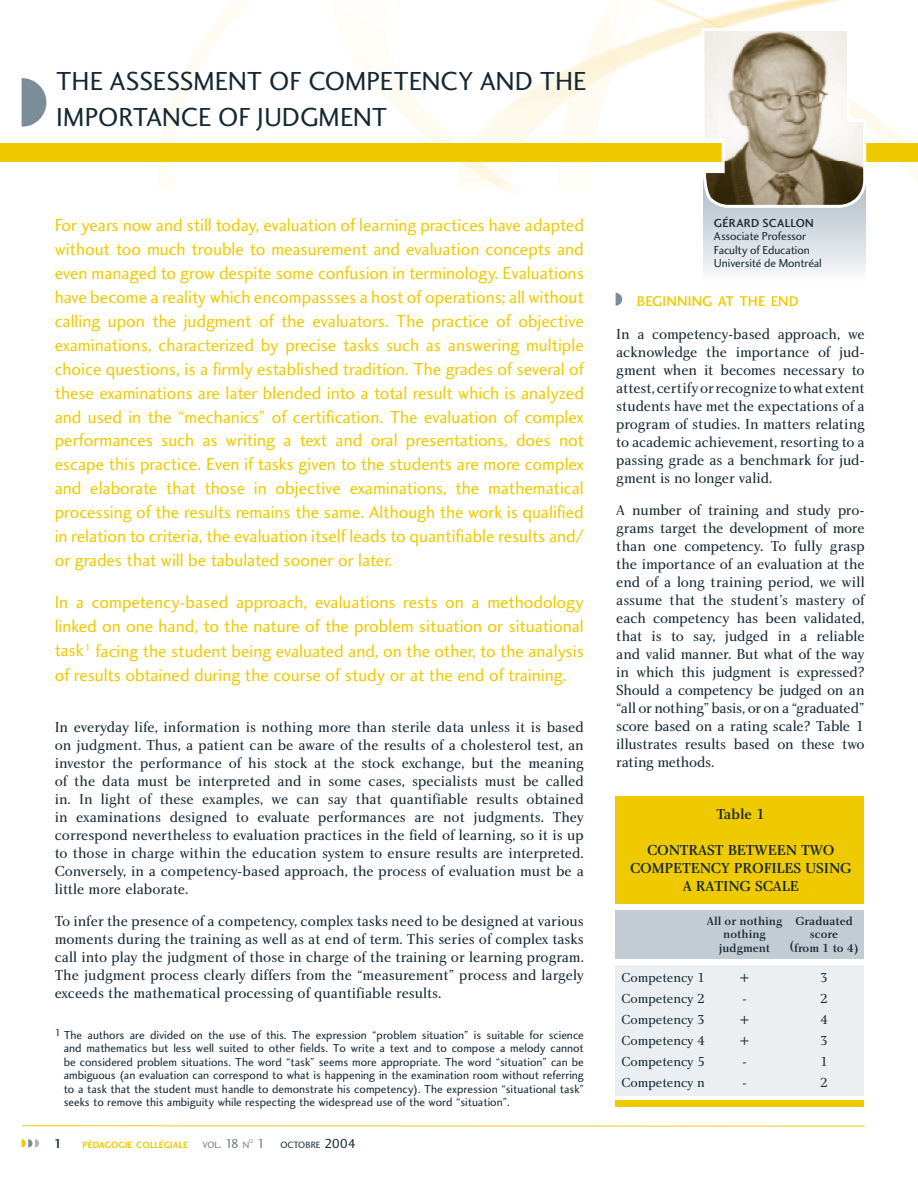
<style>
.page{position:relative;width:918px;height:1188px;background:#fff}
.page>*{position:absolute;margin:0;border:0;box-sizing:border-box;transform-origin:0 0}
.t1{font:27px/36px "Charlotte Sans Book Plain";color:#142733}
.t2{font:18px/24px "Charlotte Sans Book Plain";color:#f0ca00;text-align:justify}
.t3{font:15px/18px "Charlotte Book Plain";color:#142733;text-align:justify}
.t4{font:15px/18px "Charlotte Medium Plain";letter-spacing:-.01em;color:#142733;text-align:center}
.t5{font:14.7px "Charlotte Sans Medium Plain";letter-spacing:.005em;color:#f0ca00}
.t6{font:13.5px "Charlotte Book Plain";color:#142733}
.t7{font:13.5px "Charlotte Sans Medium Plain";color:#142733}
.t8{font:12px/13.5px "Charlotte Sans Book Plain";letter-spacing:-.005em;color:#142733;text-align:justify}
.t9{font:12px/13.5px "Charlotte Medium Plain";color:#142733}
.t10{font:12px "Charlotte Sans Medium Plain";letter-spacing:.02em;color:#142733}
.t11{font:9.45px "Charlotte Sans Bold Plain";color:#f0ca00}
.t12{font:9.45px "Charlotte Sans Book Plain";color:#142733}
.t13{font:9.45px "Charlotte Sans Book Plain";color:#687a88}
.t14{font:5.55px "Charlotte Sans Book Plain";color:#687a88}
.s1{font-size:13.5px}
.s2{font-size:13.5px;color:#687a88}
</style>
<div class="page">
<img style="left:0;top:0;width:918px;height:194px">
<div style="left:0;top:144px;width:918px;height:18px;background:#f0ca00"></div>
<hr style="left:22px;top:1125px;width:843px;height:2px;background:#f0ca00">
<svg style="left:22px;top:78px;width:24px;height:49px"></svg>
<svg style="left:22px;top:1139px;width:17px;height:9px"></svg>
<svg style="left:703px;top:209px;width:162px;height:66px;background:#dae1e6"></svg>
<svg style="left:700px;top:26px;width:168px;height:183px"></svg>
<svg style="left:616px;top:293px;width:6px;height:13px"></svg>
<div style="left:616px;top:965px;width:248px;height:131px;background:#ebeff2"></div>
<div style="left:616px;top:910px;width:248px;height:49px;background:#c2ccd4"></div>
<div style="left:616px;top:796px;width:248px;height:108px;background:#f0ca00"></div>
<div style="left:616px;top:1101px;width:248px;height:6px;background:#f0ca00"></div>
<h1 class="t1" style="left:56px;top:66px;width:532px">THE ASSESSMENT OF COMPETENCY AND THE<br>IMPORTANCE OF JUDGMENT</h1>
<p class="t2" style="left:55px;top:214px;width:531px">For years now and still today, evaluation of learning practices have adapted without too much trouble to measurement and evaluation concepts and even managed to grow despite some confusion in terminology. Evaluations have become a reality which encompassses a host of operations; all without calling upon the judgment of the evaluators. The practice of objective examinations, characterized by precise tasks such as answering multiple choice questions, is a firmly established tradition. The grades of several of these examinations are later blended into a total result which is analyzed and used in the “mechanics” of certification. The evaluation of complex performances such as writing a text and oral presentations, does not escape this practice. Even if tasks given to the students are more complex and elaborate that those in objective examinations, the mathematical processing of the results remains the same. Although the work is qualified in relation to criteria, the evaluation itself leads to quantifiable results and/ or grades that will be tabulated sooner or later.</p>
<p class="t2" style="left:55px;top:592px;width:531px">In a competency-based approach, evaluations rests on a methodology linked on one hand, to the nature of the problem situation or situational task <sup>1</sup> facing the student being evaluated and, on the other, to the analysis of results obtained during the course of study or at the end of training.</p>
<p class="t3" style="left:55px;top:720px;width:531px">In everyday life, information is nothing more than sterile data unless it is based on judgment. Thus, a patient can be aware of the results of a cholesterol test, an investor the performance of his stock at the stock exchange, but the meaning of the data must be interpreted and in some cases, specialists must be called in. In light of these examples, we can say that quantifiable results obtained in examinations designed to evaluate performances are not judgments. They correspond nevertheless to evaluation practices in the field of learning, so it is up to those in charge within the education system to ensure results are interpreted.<br>Conversely, in a competency-based approach, the process of evaluation must be a little more elaborate.</p>
<p class="t3" style="left:55px;top:913px;width:531px">To infer the presence of a competency, complex tasks need to be designed at various moments during the training as well as at end of term. This series of complex tasks call into play the judgment of those in charge of the training or learning program.<br>The judgment process clearly differs from the “measurement” process and largely exceeds the mathematical processing of quantifiable results.</p>
<p class="t8" style="left:64px;top:1029px;width:522px;text-indent:-9px"><sup>1</sup> The authors are divided on the use of this. The expression “problem situation” is suitable for science and mathematics but less well suited to other fields. To write a text and to compose a melody cannot be considered problem situations. The word “task” seems more appropriate. The word “situation” can be ambiguous (an evaluation can correspond to what is happening in the examination room without referring to a task that the student must handle to demonstrate his competency). The expression “situational task” seeks to remove this ambiguity while respecting the widespread use of the word “situation”.</p>
<p class="t7" style="left:54px;top:1138px;width:10px">1</p>
<p class="t11" style="left:82px;top:1141px;width:107px">PÉDAGOGIE COLLÉGIALE</p>
<p class="t13" style="left:202px;top:1141px;width:48px">VOL<span class="s1">. 18</span> N</p>
<p class="t14" style="left:249px;top:1139px;width:6px">O</p>
<p class="t12" style="left:257px;top:1141px;width:100px"><span class="s2">1</span> OCTOBRE <span class="s1">2004</span></p>
<p class="t10" style="left:714px;top:218px;width:101px">GÉRARD SCALLON</p>
<p class="t8" style="left:714px;top:230px;width:109px;text-align:left">Associate Professor<br>Faculty of Education<br>Université de Montréal</p>
<p class="t5" style="left:637px;top:295px;width:164px">BEGINNING AT THE END</p>
<p class="t3" style="left:616px;top:327px;width:250px">In a competency-based approach, we acknowledge the importance of jud&shy;gment when it becomes necessary to attest, certify or recognize to what extent students have met the expectations of a program of studies. In matters relating to academic achievement, resorting to a passing grade as a benchmark for jud&shy;gment is no longer valid.</p>
<p class="t3" style="left:616px;top:502px;width:250px">A number of training and study pro&shy;grams target the development of more than one competency. To fully grasp the importance of an evaluation at the end of a long training period, we will assume that the student’s mastery of each competency has been validated, that is to say, judged in a reliable and valid manner. But what of the way in which this judgment is expressed?<br>Should a competency be judged on an “all or nothing” basis, or on a “graduated” score based on a rating scale? Table 1 illustrates results based on these two rating methods.</p>
<p class="t4" style="left:716px;top:807px;width:50px">Table 1</p>
<p class="t4" style="left:630px;top:843px;width:223px">CONTRAST BETWEEN TWO<br>COMPETENCY PROFILES USING<br>A RATING SCALE</p>
<p class="t9" style="left:723px;top:915px;width:131px;text-indent:-16px">All or nothing Graduated nothing</p>
<p class="t9" style="left:810px;top:929px;width:30px">score</p>
<p class="t9" style="left:719px;top:942px;width:53px">judgment</p>
<p class="t9" style="left:790px;top:942px;width:70px"><sup>(</sup>from 1 to 4)</p>
<p class="t6" style="left:622px;top:972px;width:85px">Competency 1</p>
<p class="t6" style="left:741px;top:972px;width:10px">+</p>
<p class="t6" style="left:820px;top:972px;width:10px">3</p>
<p class="t6" style="left:622px;top:993px;width:85px">Competency 2</p>
<p class="t6" style="left:742px;top:993px;width:6px">-</p>
<p class="t6" style="left:820px;top:993px;width:10px">2</p>
<p class="t6" style="left:622px;top:1014px;width:85px">Competency 3</p>
<p class="t6" style="left:741px;top:1014px;width:10px">+</p>
<p class="t6" style="left:820px;top:1014px;width:10px">4</p>
<p class="t6" style="left:622px;top:1035px;width:85px">Competency 4</p>
<p class="t6" style="left:741px;top:1035px;width:10px">+</p>
<p class="t6" style="left:820px;top:1035px;width:10px">3</p>
<p class="t6" style="left:622px;top:1056px;width:85px">Competency 5</p>
<p class="t6" style="left:742px;top:1056px;width:6px">-</p>
<p class="t6" style="left:820px;top:1056px;width:10px">1</p>
<p class="t6" style="left:622px;top:1077px;width:85px">Competency n</p>
<p class="t6" style="left:742px;top:1077px;width:6px">-</p>
<p class="t6" style="left:820px;top:1077px;width:10px">2</p>
</div>
